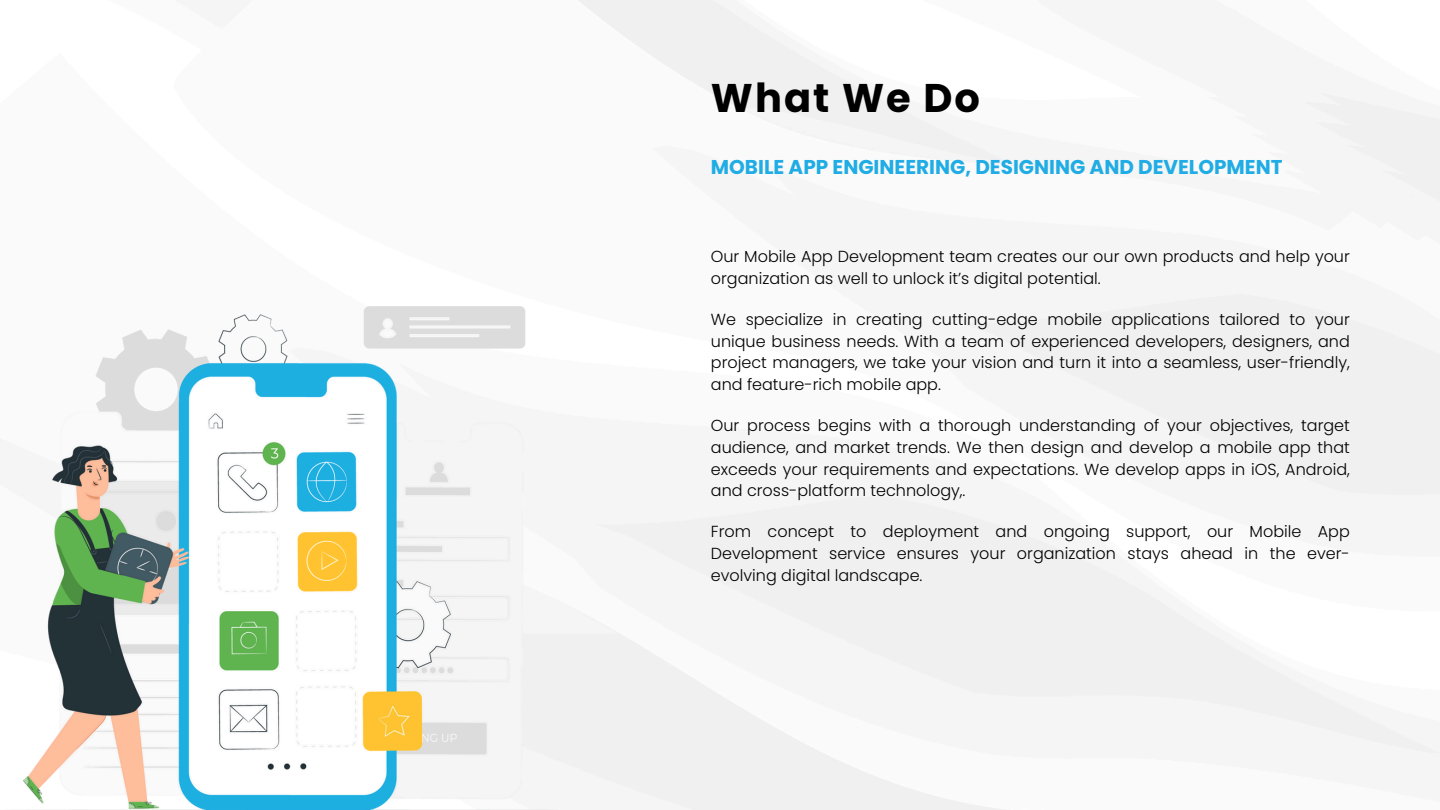
<style>
.page{position:relative;width:1440px;height:810px;background:#fff}
.page>*{position:absolute;margin:0;border:0;box-sizing:border-box;transform-origin:0 0}
.t1{font:700 40px "Poppins";letter-spacing:.05em;color:#000}
.t2{font:700 20px "Poppins";color:#20ace4}
.t3{font:300 16px/21.8px "Poppins";color:#000;text-align:justify}
</style>
<div class="page">
<img style="left:0;top:306px;width:558px;height:504px">
<p class="t1" style="left:711px;top:70px;width:271px">What We Do</p>
<h1 class="t2" style="left:711px;top:153px;width:573px">MOBILE APP ENGINEERING, DESIGNING AND DEVELOPMENT</h1>
<p class="t3" style="left:711px;top:245px;width:640px">Our Mobile App Development team creates our our own products and help your organization as well to unlock it’s digital potential.</p>
<p class="t3" style="left:711px;top:308px;width:640px">We specialize in creating cutting-edge mobile applications tailored to your unique business needs. With a team of experienced developers, designers, and project managers, we take your vision and turn it into a seamless, user-friendly, and feature-rich mobile app.</p>
<p class="t3" style="left:711px;top:415px;width:640px">Our process begins with a thorough understanding of your objectives, target audience, and market trends. We then design and develop a mobile app that exceeds your requirements and expectations. We develop apps in iOS, Android, and cross-platform technology,.</p>
<p class="t3" style="left:711px;top:521px;width:640px">From concept to deployment and ongoing support, our Mobile App Development service ensures your organization stays ahead in the ever&shy;evolving digital landscape.</p>
</div>
